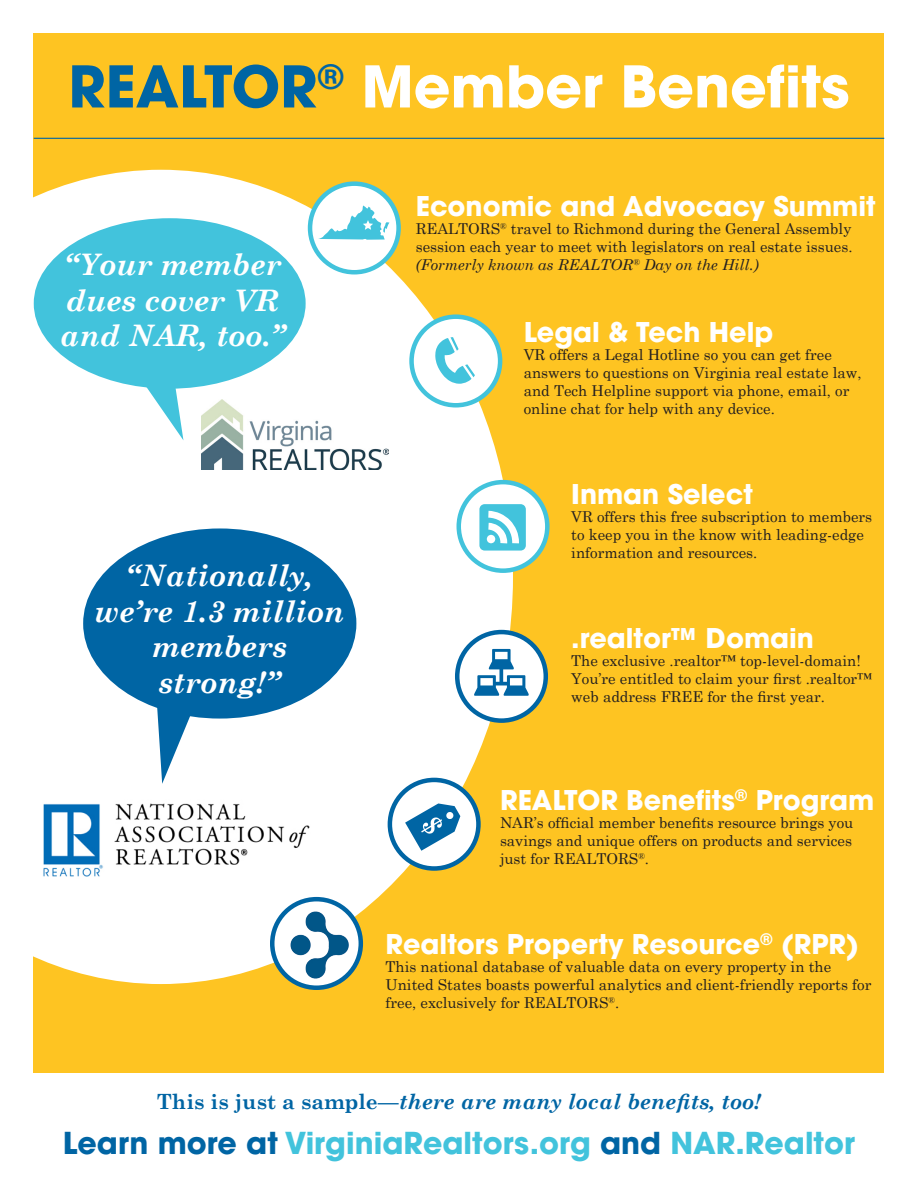
<style>
.page{position:relative;width:918px;height:1188px;background:#fff}
.page>*{position:absolute;margin:0;border:0;box-sizing:border-box;transform-origin:0 0}
.t1{font:700 57px "Avant Garde";color:#fff}
.t2{font:700 30px "Avant Garde";color:#42c3dc}
.t3{font:italic 700 29.7px/35.7px "Century Schoolbook";color:#fff}
.t4{font:700 27px "Avant Garde";color:#fff}
.t5{font:italic 700 21px "Century Schoolbook";color:#0065a4}
.t6{font:15px/18px "Century Schoolbook";color:#231f20}
.s1{color:#0065a4}
.s2{font-style:italic}
.s3{font-style:normal}
</style>
<div class="page">
<div style="left:34px;top:34px;width:850px;height:1039px;background:#fec422"></div>
<svg style="left:33px;top:170px;width:480px;height:814px;fill:#fff"></svg>
<svg style="left:137px;top:387px;width:46px;height:53px;background:#c5ecf4"></svg>
<div style="left:34px;top:218px;width:272px;height:171px;background:#42c3dc;border-radius:50%"></div>
<svg style="left:157px;top:709px;width:34px;height:75px;background:#80b2d1"></svg>
<div style="left:83px;top:528px;width:273px;height:191px;background:#0065a4;border-radius:50%"></div>
<div style="left:310px;top:184px;width:89px;height:88px;background:#fff;border-radius:50%"></div>
<div style="left:308px;top:181px;width:93px;height:93px;border:4px solid #42c3dc;border-radius:50%"></div>
<svg style="left:318px;top:205px;width:71px;height:35px"></svg>
<svg style="left:457px;top:632px;width:89px;height:89px;background:#ddeaf3"></svg>
<div style="left:455px;top:630px;width:93px;height:93px;border:4px solid #0065a4;border-radius:50%"></div>
<div style="left:390px;top:780px;width:88px;height:88px;background:#fff;border-radius:50%"></div>
<div style="left:388px;top:778px;width:93px;height:93px;border:4px solid #0065a4;border-radius:50%"></div>
<svg style="left:405px;top:803px;width:55px;height:48px"></svg>
<div style="left:459px;top:482px;width:88px;height:89px;background:#fff;border-radius:50%"></div>
<div style="left:457px;top:480px;width:93px;height:93px;border:4px solid #42c3dc;border-radius:50%"></div>
<hr style="left:34px;top:138px;width:850px;height:1px;background:#0065a4">
<div style="left:412px;top:317px;width:88px;height:88px;background:#fff;border-radius:50%"></div>
<div style="left:409px;top:314px;width:93px;height:94px;border:4px solid #42c3dc;border-radius:50%"></div>
<img style="left:43px;top:792px;width:270px;height:95px">
<img style="left:201px;top:399px;width:188px;height:71px">
<svg style="left:272px;top:899px;width:89px;height:89px;background:#cadfec"></svg>
<div style="left:270px;top:897px;width:93px;height:93px;border:4px solid #0065a4;border-radius:50%"></div>
<img style="left:289px;top:911px;width:61px;height:68px">
<div style="left:474px;top:649px;width:56px;height:47px;background:#fff"></div>
<h1 class="t1" style="left:68px;top:50px;width:783px"><span class="s1">REALTOR</span><sup>®</sup> Member Benefits</h1>
<h3 class="t3" style="left:60px;top:245px;width:227px">“Your member dues cover VR and NAR, too.”</h3>
<h3 class="t3" style="left:95px;top:556px;width:251px;text-align:center">“Nationally, we’re 1.3 million members strong!”</h3>
<h3 class="t4" style="left:416px;top:189px;width:461px">Economic and Advocacy Summit</h3>
<p class="t6" style="left:416px;top:218px;width:438px;text-align:justify">REALTORS<sup>®</sup> travel to Richmond during the General Assembly session each year to meet with legislators on real estate issues. <span class="s2">(Formerly known as REALTOR</span><sup>®</sup> <span class="s2">Day on the Hill.)</span></p>
<h3 class="t4" style="left:524px;top:315px;width:251px">Legal &amp; Tech Help</h3>
<p class="t6" style="left:524px;top:344px;width:339px">VR offers a Legal Hotline so you can get free answers to questions on Virginia real estate law, and Tech Helpline support via phone, email, or online chat for help with any device.</p>
<h3 class="t4" style="left:571px;top:477px;width:183px">Inman Select</h3>
<p class="t6" style="left:571px;top:506px;width:302px">VR offers this free subscription to members to keep you in the know with leading-edge information and resources.</p>
<h3 class="t4" style="left:571px;top:621px;width:244px">.realtor™ Domain</h3>
<p class="t6" style="left:571px;top:650px;width:302px">The exclusive .realtor™ top-level-domain!<br>You’re entitled to claim your first .realtor™ web address FREE for the first year.</p>
<h3 class="t4" style="left:500px;top:783px;width:376px">REALTOR Benefits<sup>®</sup> Program</h3>
<p class="t6" style="left:500px;top:812px;width:355px;text-align:justify">NAR’s official member benefits resource brings you savings and unique offers on products and services just for REALTORS<sup>®</sup>.</p>
<h3 class="t4" style="left:386px;top:927px;width:475px">Realtors Property Resource<sup>®</sup> (RPR)</h3>
<p class="t6" style="left:386px;top:956px;width:487px">This national database of valuable data on every property in the<br>United States boasts powerful analytics and client-friendly reports for free, exclusively for REALTORS<sup>®</sup>.</p>
<h3 class="t5" style="left:157px;top:1086px;width:606px"><span class="s3">This is just a sample—</span>there are many local benefits, too!</h3>
<h2 class="t2" style="left:63px;top:1124px;width:794px"><span class="s1">Learn more at</span> VirginiaRealtors.org <span class="s1">and</span> NAR.Realtor</h2>
</div>
